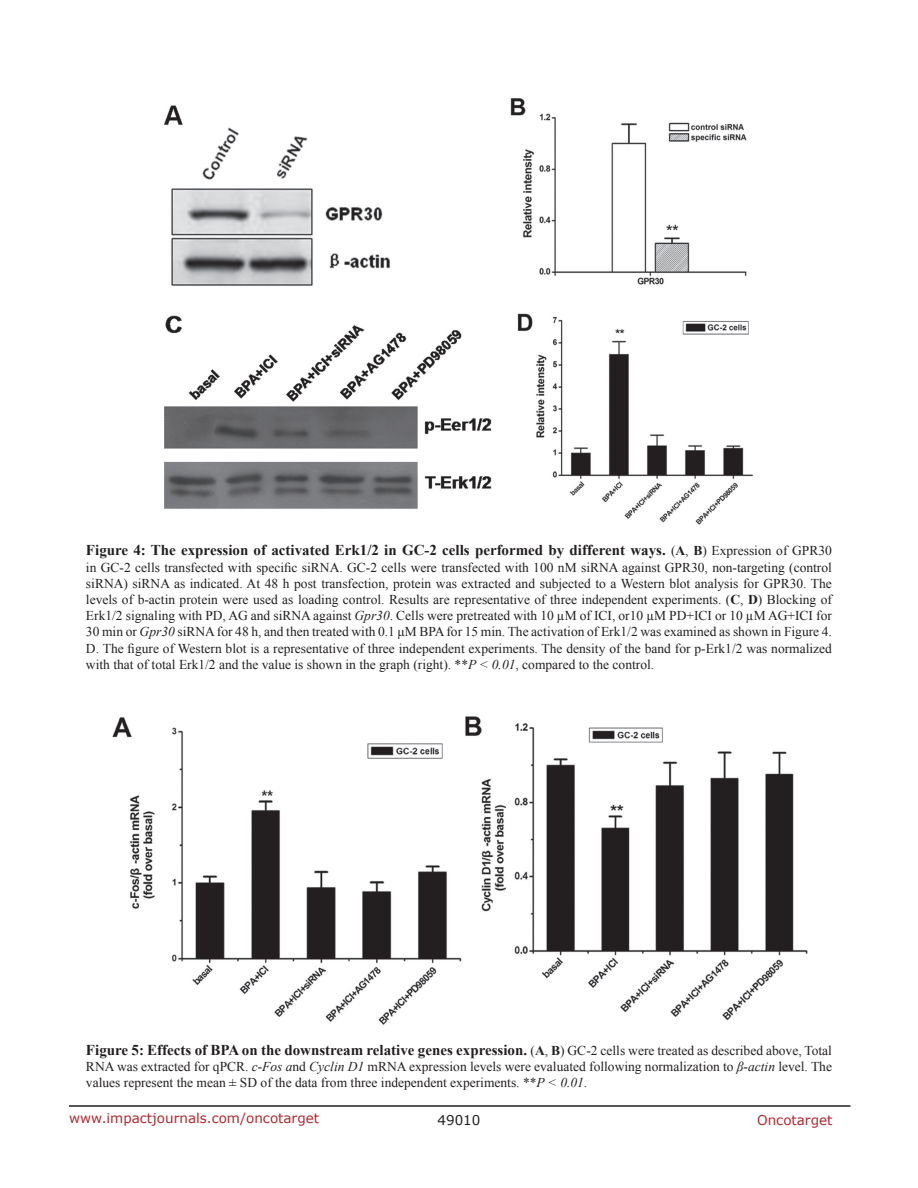
<style>
.page{position:relative;width:918px;height:1188px;background:#fff}
.page>*{position:absolute;margin:0;border:0;box-sizing:border-box;transform-origin:0 0}
.FigureText{font:700 15px "Times New Roman";color:#231f20}
.FigureText-2{font:13.5px/16.2px "Times New Roman";color:#231f20;text-align:justify}
.t1{font:13.5px "Verdana";color:#ac2b31}
.t2{font:13.5px "Verdana";color:#231f20}
.s1{font-weight:400;font-size:13.5px}
.s2{font-size:13.5px}
.s3{font-weight:700}
.s4{font-style:italic}
</style>
<div class="page">
<hr style="left:69px;top:1105px;width:781px;height:2px;background:#231f20">
<img style="left:165px;top:99px;width:588px;height:426px">
<img style="left:112px;top:716px;width:696px;height:309px">
<p class="FigureText" style="left:86px;top:540px;width:747px">Figure 4: The expression of activated Erk1/2 in GC-2 cells performed by different ways. <span class="s1">(</span><span class="s2">A</span><span class="s1">,</span> <span class="s2">B</span><span class="s1">) Expression of GPR30</span></p>
<p class="FigureText-2" style="left:86px;top:559px;width:748px">in GC-2 cells transfected with specific siRNA. GC-2 cells were transfected with 100 nM siRNA against GPR30, non-targeting (control siRNA) siRNA as indicated. At 48 h post transfection, protein was extracted and subjected to a Western blot analysis for GPR30. The levels of b-actin protein were used as loading control. Results are representative of three independent experiments. (<span class="s3">C</span>, <span class="s3">D</span>) Blocking of Erk1/2 signaling with PD, AG and siRNA against <span class="s4">Gpr30</span>. Cells were pretreated with 10 µM of ICI, or10 µM PD+ICI or 10 µM AG+ICI for 30 min or <span class="s4">Gpr30</span> siRNA for 48 h, and then treated with 0.1 μM BPA for 15 min. The activation of Erk1/2 was examined as shown in Figure 4.<br>D. The figure of Western blot is a representative of three independent experiments. The density of the band for p-Erk1/2 was normalized with that of total Erk1/2 and the value is shown in the graph (right). **<span class="s4">P &lt; 0.01</span>, compared to the control.</p>
<p class="FigureText" style="left:86px;top:1040px;width:747px">Figure 5: Effects of BPA on the downstream relative genes expression. <span class="s1">(</span><span class="s2">A</span><span class="s1">,</span> <span class="s2">B</span><span class="s1">) GC-2 cells were treated as described above, Total</span></p>
<p class="FigureText-2" style="left:86px;top:1058px;width:748px">RNA was extracted for qPCR. <span class="s4">c-Fos a</span>nd <span class="s4">Cyclin D1</span> mRNA expression levels were evaluated following normalization to <span class="s4">β-actin</span> level. The values represent the mean ± SD of the data from three independent experiments. **<span class="s4">P &lt; 0.01</span>.</p>
<p class="t1" style="left:69px;top:1109px;width:252px">www.impactjournals.com/oncotarget</p>
<p class="t2" style="left:438px;top:1111px;width:44px">49010</p>
<p class="t1" style="left:757px;top:1111px;width:77px">Oncotarget</p>
</div>
